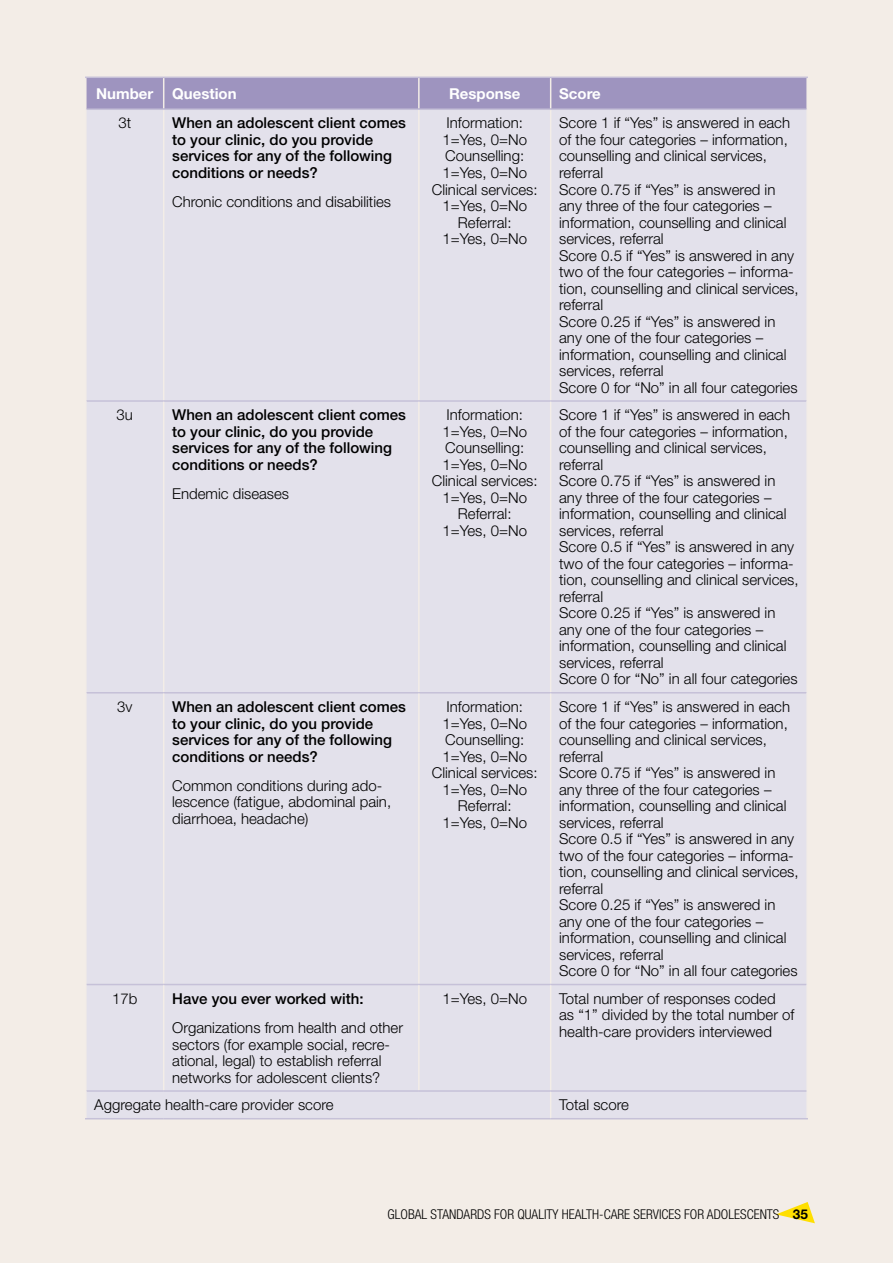
<style>
.page{position:relative;width:893px;height:1263px;background:#f3ede7}
.page>*{position:absolute;margin:0;border:0;box-sizing:border-box;transform-origin:0 0}
.t1{font:300 15px/16.5px "Helvetica Neue LT Std";color:#000}
.t2{font:500 15px/16.5px "Helvetica Neue LT Std";color:#000}
.t3{font:700 15px "Helvetica Neue LT Std";color:#fff}
.t4{font:300 condensed 13.5px "Helvetica Neue LT Std";color:#000}
.s1{font-weight:700;font-stretch:normal}
</style>
<div class="page">
<svg style="left:776px;top:1202px;width:39px;height:21px"></svg>
<div style="left:87px;top:78px;width:719px;height:31px;background:#9e94bf"></div>
<div style="left:87px;top:110px;width:719px;height:1008px;background:#e3e1eb"></div>
<hr style="left:163px;top:78px;width:1px;height:31px;background:#f3ede7">
<hr style="left:418px;top:78px;width:2px;height:31px;background:#f3ede7">
<hr style="left:550px;top:78px;width:1px;height:31px;background:#f3ede7">
<hr style="left:163px;top:110px;width:1px;height:290px;background:#f3ede7">
<hr style="left:418px;top:110px;width:2px;height:290px;background:#f3ede7">
<hr style="left:550px;top:110px;width:1px;height:290px;background:#f3ede7">
<hr style="left:87px;top:400px;width:77px;height:2px;background:#c6c1d8">
<hr style="left:164px;top:400px;width:255px;height:2px;background:#c6c1d8">
<hr style="left:163px;top:402px;width:1px;height:290px;background:#f3ede7">
<hr style="left:419px;top:400px;width:132px;height:2px;background:#c6c1d8">
<hr style="left:418px;top:402px;width:2px;height:290px;background:#f3ede7">
<hr style="left:551px;top:400px;width:255px;height:2px;background:#c6c1d8">
<hr style="left:550px;top:402px;width:1px;height:290px;background:#f3ede7">
<hr style="left:87px;top:692px;width:77px;height:1px;background:#c6c1d8">
<hr style="left:164px;top:692px;width:255px;height:1px;background:#c6c1d8">
<hr style="left:163px;top:693px;width:1px;height:291px;background:#f3ede7">
<hr style="left:419px;top:692px;width:132px;height:1px;background:#c6c1d8">
<hr style="left:418px;top:693px;width:2px;height:291px;background:#f3ede7">
<hr style="left:551px;top:692px;width:255px;height:1px;background:#c6c1d8">
<hr style="left:550px;top:693px;width:1px;height:291px;background:#f3ede7">
<hr style="left:87px;top:984px;width:77px;height:1px;background:#c6c1d8">
<hr style="left:164px;top:984px;width:255px;height:1px;background:#c6c1d8">
<hr style="left:163px;top:985px;width:1px;height:105px;background:#f3ede7">
<hr style="left:419px;top:984px;width:132px;height:1px;background:#c6c1d8">
<hr style="left:418px;top:985px;width:2px;height:105px;background:#f3ede7">
<hr style="left:551px;top:984px;width:255px;height:1px;background:#c6c1d8">
<hr style="left:550px;top:985px;width:1px;height:105px;background:#f3ede7">
<hr style="left:87px;top:1090px;width:77px;height:2px;background:#c6c1d8">
<hr style="left:164px;top:1090px;width:255px;height:2px;background:#c6c1d8">
<hr style="left:419px;top:1090px;width:132px;height:2px;background:#c6c1d8">
<hr style="left:85px;top:1118px;width:79px;height:1px;background:#c6c1d8">
<hr style="left:164px;top:1118px;width:255px;height:1px;background:#c6c1d8">
<hr style="left:419px;top:1118px;width:132px;height:1px;background:#c6c1d8">
<svg style="left:550px;top:1092px;width:1px;height:26px"></svg>
<hr style="left:551px;top:1090px;width:255px;height:2px;background:#c6c1d8">
<hr style="left:551px;top:1118px;width:257px;height:1px;background:#c6c1d8">
<hr style="left:85px;top:77px;width:79px;height:1px;background:#c6c1d8">
<hr style="left:164px;top:77px;width:255px;height:1px;background:#c6c1d8">
<hr style="left:419px;top:77px;width:132px;height:1px;background:#c6c1d8">
<hr style="left:551px;top:77px;width:257px;height:1px;background:#c6c1d8">
<hr style="left:87px;top:109px;width:77px;height:1px;background:#c6c1d8">
<hr style="left:164px;top:109px;width:255px;height:1px;background:#c6c1d8">
<hr style="left:419px;top:109px;width:132px;height:1px;background:#c6c1d8">
<hr style="left:551px;top:109px;width:255px;height:1px;background:#c6c1d8">
<p class="t3" style="left:96px;top:84px;width:59px">Number</p>
<p class="t3" style="left:172px;top:84px;width:66px">Question</p>
<p class="t3" style="left:449px;top:84px;width:73px">Response</p>
<p class="t3" style="left:559px;top:84px;width:43px">Score</p>
<p class="t1" style="left:118px;top:115px;width:14px">3t</p>
<p class="t2" style="left:172px;top:115px;width:235px">When an adolescent client comes to your clinic, do you provide services for any of the following conditions or needs?</p>
<p class="t1" style="left:172px;top:193px;width:220px">Chronic conditions and disabilities</p>
<p class="t1" style="left:432px;top:115px;width:107px;text-align:center">Information:<br>1=Yes, 0=No<br>Counselling:<br>1=Yes, 0=No<br>Clinical services:<br>1=Yes, 0=No<br>Referral:<br>1=Yes, 0=No</p>
<p class="t1" style="left:559px;top:115px;width:241px">Score 1 if “Yes” is answered in each of the four categories – information, counselling and clinical services, referral<br>Score 0.75 if “Yes” is answered in any three of the four categories – information, counselling and clinical services, referral<br>Score 0.5 if “Yes” is answered in any two of the four categories – informa&shy;tion, counselling and clinical services, referral<br>Score 0.25 if “Yes” is answered in any one of the four categories – information, counselling and clinical services, referral<br>Score 0 for “No” in all four categories</p>
<p class="t1" style="left:117px;top:406px;width:18px">3u</p>
<p class="t2" style="left:172px;top:406px;width:235px">When an adolescent client comes to your clinic, do you provide services for any of the following conditions or needs?</p>
<p class="t1" style="left:172px;top:485px;width:118px">Endemic diseases</p>
<p class="t1" style="left:432px;top:406px;width:107px;text-align:center">Information:<br>1=Yes, 0=No<br>Counselling:<br>1=Yes, 0=No<br>Clinical services:<br>1=Yes, 0=No<br>Referral:<br>1=Yes, 0=No</p>
<p class="t1" style="left:559px;top:406px;width:241px">Score 1 if “Yes” is answered in each of the four categories – information, counselling and clinical services, referral<br>Score 0.75 if “Yes” is answered in any three of the four categories – information, counselling and clinical services, referral<br>Score 0.5 if “Yes” is answered in any two of the four categories – informa&shy;tion, counselling and clinical services, referral<br>Score 0.25 if “Yes” is answered in any one of the four categories – information, counselling and clinical services, referral<br>Score 0 for “No” in all four categories</p>
<p class="t1" style="left:117px;top:698px;width:17px">3v</p>
<p class="t2" style="left:172px;top:698px;width:235px">When an adolescent client comes to your clinic, do you provide services for any of the following conditions or needs?</p>
<p class="t1" style="left:172px;top:777px;width:220px">Common conditions during ado&shy;lescence (fatigue, abdominal pain, diarrhoea, headache)</p>
<p class="t1" style="left:432px;top:698px;width:107px;text-align:center">Information:<br>1=Yes, 0=No<br>Counselling:<br>1=Yes, 0=No<br>Clinical services:<br>1=Yes, 0=No<br>Referral:<br>1=Yes, 0=No</p>
<p class="t1" style="left:559px;top:698px;width:241px">Score 1 if “Yes” is answered in each of the four categories – information, counselling and clinical services, referral<br>Score 0.75 if “Yes” is answered in any three of the four categories – information, counselling and clinical services, referral<br>Score 0.5 if “Yes” is answered in any two of the four categories – informa&shy;tion, counselling and clinical services, referral<br>Score 0.25 if “Yes” is answered in any one of the four categories – information, counselling and clinical services, referral<br>Score 0 for “No” in all four categories</p>
<p class="t1" style="left:112px;top:990px;width:27px">17b</p>
<p class="t2" style="left:172px;top:990px;width:193px">Have you ever worked with:</p>
<p class="t1" style="left:172px;top:1019px;width:232px">Organizations from health and other sectors (for example social, recre&shy;ational, legal) to establish referral networks for adolescent clients?</p>
<p class="t1" style="left:442px;top:990px;width:86px">1=Yes, 0=No</p>
<p class="t1" style="left:559px;top:990px;width:237px">Total number of responses coded<br>as “1” divided by the total number of health-care providers interviewed</p>
<p class="t1" style="left:94px;top:1096px;width:241px">Aggregate health-care provider score</p>
<p class="t1" style="left:559px;top:1096px;width:71px">Total score</p>
<p class="t4" style="left:388px;top:1206px;width:422px">GLOBAL STANDARDS FOR QUALITY HEALTH-CARE SERVICES FOR ADOLESCENTS <span class="s1">35</span></p>
</div>
